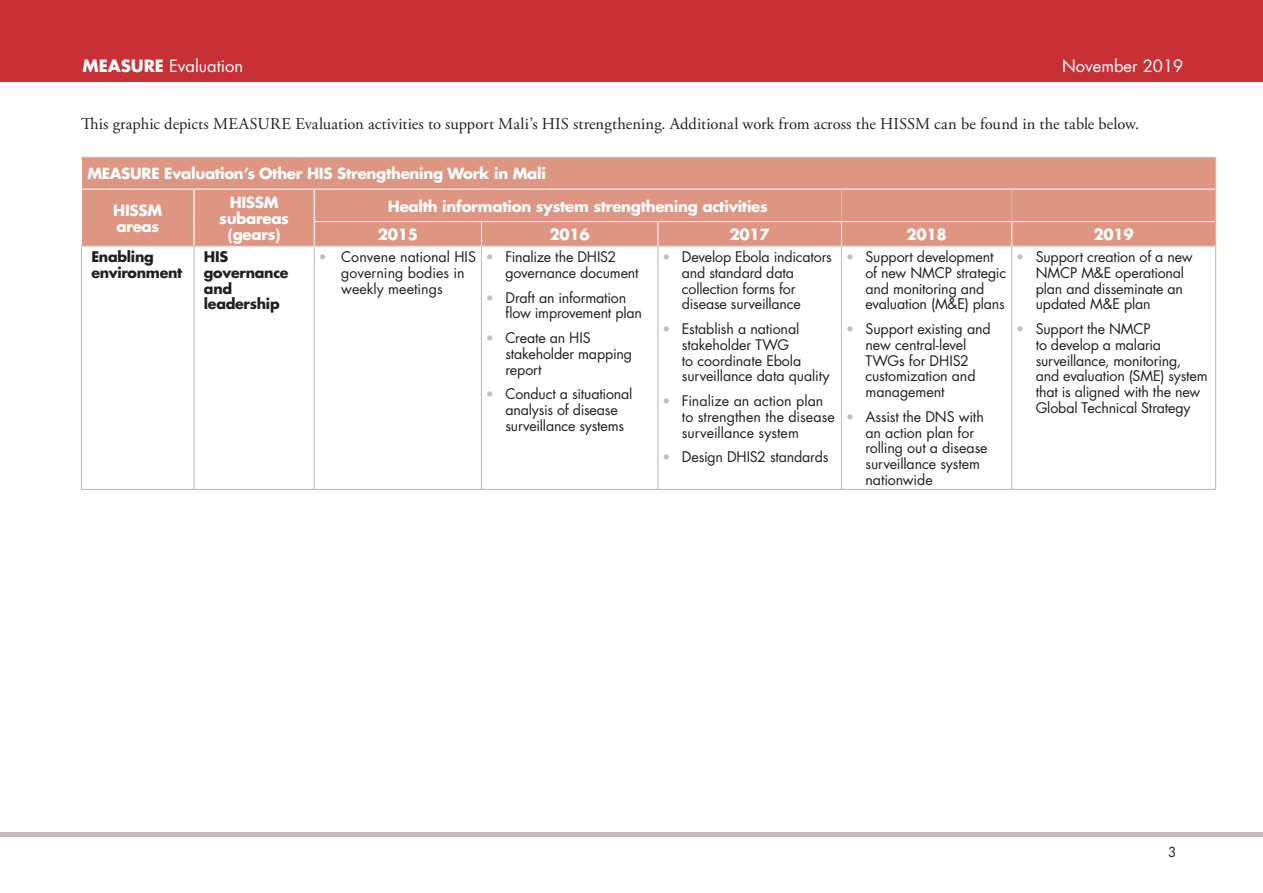
<style>
.page{position:relative;width:1263px;height:893px;background:#fff}
.page>*{position:absolute;margin:0;border:0;box-sizing:border-box;transform-origin:0 0}
.t1{font:16.5px "Adobe Garamond Pro";letter-spacing:.005em;color:#231f20}
.t2{font:16.5px "Futura LT Pro";color:#fff}
.t3{font:700 15px/16.2px "Futura LT Pro";letter-spacing:-.02em;color:#fff}
.t4{font:14.25px/15.8px "Futura LT Pro";letter-spacing:-.01em;color:#231f20}
.t5{font:700 14.25px/15.8px "Futura LT Pro";letter-spacing:-.02em;color:#231f20}
.t6{font:13.5px "Futura LT Pro";color:#231f20}
.s1{font-weight:700}
.s2{font-size:13.5px;color:#c5bbbb}
</style>
<div class="page">
<hr style="left:0;top:833px;width:1263px;height:4px;background:#c5bbbb">
<div style="left:0;top:0;width:1263px;height:82px;background:#c73136"></div>
<div style="left:82px;top:158px;width:1133px;height:87px;background:#de9683"></div>
<hr style="left:81px;top:157px;width:113px;height:1px;background:#c5bbbb">
<hr style="left:194px;top:157px;width:120px;height:1px;background:#c5bbbb">
<hr style="left:314px;top:157px;width:167px;height:1px;background:#c5bbbb">
<hr style="left:481px;top:157px;width:177px;height:1px;background:#c5bbbb">
<hr style="left:658px;top:157px;width:183px;height:1px;background:#c5bbbb">
<hr style="left:841px;top:157px;width:171px;height:1px;background:#c5bbbb">
<hr style="left:1012px;top:157px;width:204px;height:1px;background:#c5bbbb">
<hr style="left:1215px;top:158px;width:1px;height:31px;background:#c5bbbb">
<hr style="left:841px;top:190px;width:1px;height:31px;background:#c5bbbb">
<hr style="left:1011px;top:190px;width:1px;height:31px;background:#c5bbbb">
<hr style="left:1215px;top:189px;width:1px;height:33px;background:#c5bbbb">
<svg style="left:1215px;top:222px;width:1px;height:23px"></svg>
<hr style="left:81px;top:245px;width:113px;height:1px;background:#c5bbbb">
<hr style="left:81px;top:246px;width:1px;height:243px;background:#c5bbbb">
<hr style="left:194px;top:245px;width:120px;height:1px;background:#c5bbbb">
<hr style="left:193px;top:246px;width:2px;height:243px;background:#c5bbbb">
<hr style="left:314px;top:245px;width:167px;height:1px;background:#c5bbbb">
<hr style="left:314px;top:246px;width:1px;height:243px;background:#c5bbbb">
<hr style="left:481px;top:245px;width:177px;height:1px;background:#c5bbbb">
<hr style="left:481px;top:246px;width:1px;height:243px;background:#c5bbbb">
<hr style="left:658px;top:245px;width:183px;height:1px;background:#c5bbbb">
<hr style="left:657px;top:246px;width:1px;height:243px;background:#c5bbbb">
<hr style="left:841px;top:245px;width:171px;height:1px;background:#c5bbbb">
<hr style="left:841px;top:246px;width:1px;height:243px;background:#c5bbbb">
<hr style="left:1012px;top:245px;width:204px;height:1px;background:#c5bbbb">
<hr style="left:1011px;top:246px;width:1px;height:243px;background:#c5bbbb">
<hr style="left:1215px;top:246px;width:1px;height:243px;background:#c5bbbb">
<hr style="left:81px;top:489px;width:113px;height:1px;background:#c5bbbb">
<hr style="left:194px;top:489px;width:120px;height:1px;background:#c5bbbb">
<hr style="left:314px;top:489px;width:167px;height:1px;background:#c5bbbb">
<hr style="left:481px;top:489px;width:177px;height:1px;background:#c5bbbb">
<hr style="left:658px;top:489px;width:183px;height:1px;background:#c5bbbb">
<hr style="left:841px;top:489px;width:171px;height:1px;background:#c5bbbb">
<hr style="left:1012px;top:489px;width:204px;height:1px;background:#c5bbbb">
<hr style="left:81px;top:189px;width:113px;height:1px;background:#fff">
<hr style="left:194px;top:189px;width:120px;height:1px;background:#fff">
<hr style="left:193px;top:190px;width:2px;height:32px;background:#fff">
<hr style="left:193px;top:222px;width:2px;height:23px;background:#fff">
<hr style="left:314px;top:189px;width:167px;height:1px;background:#fff">
<hr style="left:314px;top:190px;width:1px;height:31px;background:#fff">
<hr style="left:481px;top:189px;width:177px;height:1px;background:#fff">
<hr style="left:658px;top:189px;width:183px;height:1px;background:#fff">
<hr style="left:841px;top:189px;width:171px;height:1px;background:#fff">
<hr style="left:1012px;top:189px;width:203px;height:1px;background:#fff">
<hr style="left:314px;top:221px;width:167px;height:1px;background:#fff">
<svg style="left:314px;top:222px;width:1px;height:23px"></svg>
<hr style="left:481px;top:221px;width:177px;height:1px;background:#fff">
<svg style="left:481px;top:222px;width:1px;height:23px"></svg>
<hr style="left:658px;top:221px;width:183px;height:1px;background:#fff">
<svg style="left:657px;top:222px;width:1px;height:23px"></svg>
<hr style="left:841px;top:221px;width:171px;height:1px;background:#fff">
<svg style="left:841px;top:222px;width:1px;height:23px"></svg>
<hr style="left:1012px;top:221px;width:203px;height:1px;background:#fff">
<svg style="left:1011px;top:222px;width:1px;height:23px"></svg>
<p class="t2" style="left:82px;top:55px;width:162px"><span class="s1">MEASURE</span> Evaluation</p>
<p class="t2" style="left:1062px;top:55px;width:123px">November 2019</p>
<p class="t1" style="left:81px;top:114px;width:1060px">This graphic depicts MEASURE Evaluation activities to support Mali’s HIS strengthening. Additional work from across the HISSM can be found in the table below.</p>
<p class="t3" style="left:87px;top:165px;width:460px">MEASURE Evaluation’s Other HIS Strengthening Work in Mali</p>
<p class="t3" style="left:113px;top:201px;width:50px">HISSM areas</p>
<p class="t3" style="left:219px;top:193px;width:71px;text-align:center">HISSM subareas (gears)</p>
<p class="t3" style="left:388px;top:197px;width:381px">Health information system strengthening activities</p>
<p class="t3" style="left:378px;top:226px;width:42px">2015</p>
<p class="t3" style="left:549px;top:226px;width:42px">2016</p>
<p class="t3" style="left:729px;top:226px;width:42px">2017</p>
<p class="t3" style="left:906px;top:226px;width:42px">2018</p>
<p class="t3" style="left:1093px;top:226px;width:42px">2019</p>
<p class="t5" style="left:91px;top:248px;width:93px">Enabling environment</p>
<p class="t5" style="left:204px;top:248px;width:86px">HIS governance and leadership</p>
<p class="t4" style="left:341px;top:249px;width:136px;text-indent:-22px"><span class="s2">•</span> Convene national HIS governing bodies in weekly meetings</p>
<p class="t4" style="left:505px;top:249px;width:135px;text-indent:-20px"><span class="s2">•</span> Finalize the DHIS2 governance document</p>
<p class="t4" style="left:505px;top:289px;width:138px;text-indent:-20px"><span class="s2">•</span> Draft an information flow improvement plan</p>
<p class="t4" style="left:505px;top:330px;width:128px;text-indent:-20px"><span class="s2">•</span> Create an HIS stakeholder mapping report</p>
<p class="t4" style="left:505px;top:386px;width:129px;text-indent:-20px"><span class="s2">•</span> Conduct a situational analysis of disease surveillance systems</p>
<p class="t4" style="left:682px;top:249px;width:152px;text-indent:-20px"><span class="s2">•</span> Develop Ebola indicators and standard data collection forms for disease surveillance</p>
<p class="t4" style="left:682px;top:321px;width:149px;text-indent:-20px"><span class="s2">•</span> Establish a national stakeholder TWG<br>to coordinate Ebola surveillance data quality</p>
<p class="t4" style="left:682px;top:393px;width:154px;text-indent:-20px"><span class="s2">•</span> Finalize an action plan to strengthen the disease surveillance system</p>
<p class="t4" style="left:662px;top:449px;width:167px"><span class="s2">•</span> Design DHIS2 standards</p>
<p class="t4" style="left:865px;top:249px;width:142px;text-indent:-20px"><span class="s2">•</span> Support development of new NMCP strategic and monitoring and evaluation (M&amp;E) plans</p>
<p class="t4" style="left:865px;top:321px;width:127px;text-indent:-20px"><span class="s2">•</span> Support existing and new central-level<br>TWGs for DHIS2 customization and management</p>
<p class="t4" style="left:865px;top:409px;width:124px;text-indent:-20px"><span class="s2">•</span> Assist the DNS with an action plan for rolling out a disease surveillance system nationwide</p>
<p class="t4" style="left:1036px;top:249px;width:158px;text-indent:-20px"><span class="s2">•</span> Support creation of a new<br>NMCP M&amp;E operational plan and disseminate an updated M&amp;E plan</p>
<p class="t4" style="left:1036px;top:321px;width:173px;text-indent:-20px"><span class="s2">•</span> Support the NMCP<br>to develop a malaria surveillance, monitoring, and evaluation (SME) system that is aligned with the new<br>Global Technical Strategy</p>
<p class="t6" style="left:1168px;top:843px;width:10px">3</p>
</div>
